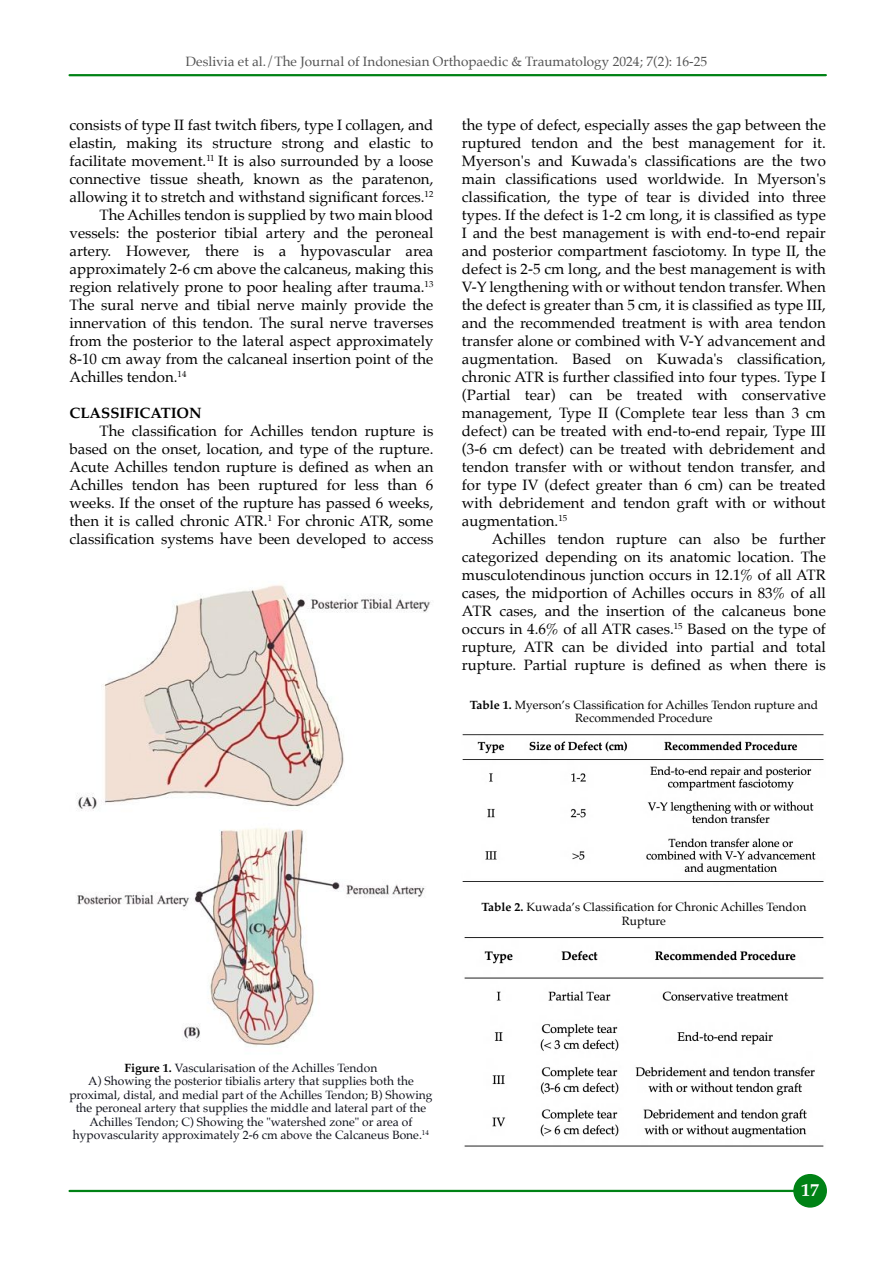
<style>
.page{position:relative;width:893px;height:1263px;background:#fff}
.page>*{position:absolute;margin:0;border:0;box-sizing:border-box;transform-origin:0 0}
.t1{font:700 18px "Palatino";color:#fff}
.t2{font:15px/18px "Palatino";color:#000;text-align:justify}
.t3{font:700 15px "Palatino";color:#000}
.t4{font:13.5px "Palatino";color:#535353}
.t5{font:12px/13.5px "Palatino";color:#0e101a;text-align:center}
.t6{font:12px/13.5px "Palatino";color:#000;text-align:center}
.s1{font-weight:700}
.s2{font-weight:700;color:#000}
</style>
<div class="page">
<hr style="left:70px;top:1190px;width:726px;height:2px;background:#008215">
<hr style="left:70px;top:74px;width:756px;height:2px;background:#008215">
<div style="left:793px;top:1174px;width:34px;height:33px;background:#008215;border:2px solid #008215;border-radius:50%"></div>
<img style="left:75px;top:585px;width:356px;height:462px">
<img style="left:462px;top:734px;width:362px;height:148px">
<img style="left:464px;top:937px;width:360px;height:210px">
<p class="t4" style="left:186px;top:55px;width:523px">Deslivia et al./The Journal of Indonesian Orthopaedic &amp; Traumatology 2024; 7(2): 16-25</p>
<p class="t2" style="left:70px;top:116px;width:365px">consists of type II fast twitch fibers, type I collagen, and</p>
<p class="t2" style="left:70px;top:134px;width:365px">elastin, making its structure strong and elastic to</p>
<p class="t2" style="left:70px;top:152px;width:365px">facilitate movement.<sup>11</sup> It is also surrounded by a loose</p>
<p class="t2" style="left:70px;top:170px;width:365px">connective tissue sheath, known as the paratenon,</p>
<p class="t2" style="left:70px;top:188px;width:365px">allowing it to stretch and withstand significant forces.<sup>12</sup></p>
<p class="t2" style="left:100px;top:206px;width:335px">The Achilles tendon is supplied by two main blood</p>
<p class="t2" style="left:70px;top:224px;width:365px">vessels: the posterior tibial artery and the peroneal</p>
<p class="t2" style="left:70px;top:242px;width:365px">artery. However, there is a hypovascular area</p>
<p class="t2" style="left:70px;top:260px;width:365px">approximately 2-6 cm above the calcaneus, making this</p>
<p class="t2" style="left:70px;top:278px;width:365px">region relatively prone to poor healing after trauma.<sup>13</sup></p>
<p class="t2" style="left:70px;top:296px;width:365px">The sural nerve and tibial nerve mainly provide the</p>
<p class="t2" style="left:70px;top:314px;width:365px">innervation of this tendon. The sural nerve traverses</p>
<p class="t2" style="left:70px;top:332px;width:365px">from the posterior to the lateral aspect approximately</p>
<p class="t2" style="left:70px;top:350px;width:365px">8-10 cm away from the calcaneal insertion point of the</p>
<p class="t2" style="left:70px;top:368px;width:118px">Achilles tendon.<sup>14</sup></p>
<p class="t3" style="left:70px;top:405px;width:133px">CLASSIFICATION</p>
<p class="t2" style="left:70px;top:422px;width:365px;text-indent:30px">The classification for Achilles tendon rupture is based on the onset, location, and type of the rupture.<br>Acute Achilles tendon rupture is defined as when an Achilles tendon has been ruptured for less than 6 weeks. If the onset of the rupture has passed 6 weeks, then it is called chronic ATR.<sup>1</sup> For chronic ATR, some classification systems have been developed to access</p>
<p class="t2" style="left:462px;top:116px;width:365px">the type of defect, especially asses the gap between the ruptured tendon and the best management for it.<br>Myerson's and Kuwada's classifications are the two main classifications used worldwide. In Myerson's classification, the type of tear is divided into three types. If the defect is 1-2 cm long, it is classified as type I and the best management is with end-to-end repair and posterior compartment fasciotomy. In type II, the defect is 2-5 cm long, and the best management is with V-Y lengthening with or without tendon transfer. When the defect is greater than 5 cm, it is classified as type III, and the recommended treatment is with area tendon transfer alone or combined with V-Y advancement and augmentation. Based on Kuwada's classification, chronic ATR is further classified into four types. Type I (Partial tear) can be treated with conservative management, Type II (Complete tear less than 3 cm defect) can be treated with end-to-end repair, Type III (3-6 cm defect) can be treated with debridement and tendon transfer with or without tendon transfer, and for type IV (defect greater than 6 cm) can be treated with debridement and tendon graft with or without augmentation.<sup>15</sup></p>
<p class="t2" style="left:462px;top:530px;width:365px;text-indent:30px">Achilles tendon rupture can also be further categorized depending on its anatomic location. The musculotendinous junction occurs in 12.1% of all ATR cases, the midportion of Achilles occurs in 83% of all ATR cases, and the insertion of the calcaneus bone occurs in 4.6% of all ATR cases.<sup>15</sup> Based on the type of rupture, ATR can be divided into partial and total rupture. Partial rupture is defined as when there is</p>
<p class="t6" style="left:470px;top:699px;width:350px"><span class="s1">Table 1.</span> Myerson’s Classification for Achilles Tendon rupture and<br>Recommended Procedure</p>
<p class="t6" style="left:481px;top:901px;width:326px"><span class="s1">Table 2.</span> Kuwada’s Classification for Chronic Achilles Tendon<br>Rupture</p>
<p class="t5" style="left:69px;top:1062px;width:365px"><span class="s2">Figure 1.</span> Vascularisation of the Achilles Tendon<br>A) Showing the posterior tibialis artery that supplies both the proximal, distal, and medial part of the Achilles Tendon; B) Showing the peroneal artery that supplies the middle and lateral part of the Achilles Tendon; C) Showing the "watershed zone" or area of hypovascularity approximately 2-6 cm above the Calcaneus Bone.<sup>14</sup></p>
<p class="t1" style="left:801px;top:1182px;width:19px">17</p>
</div>
